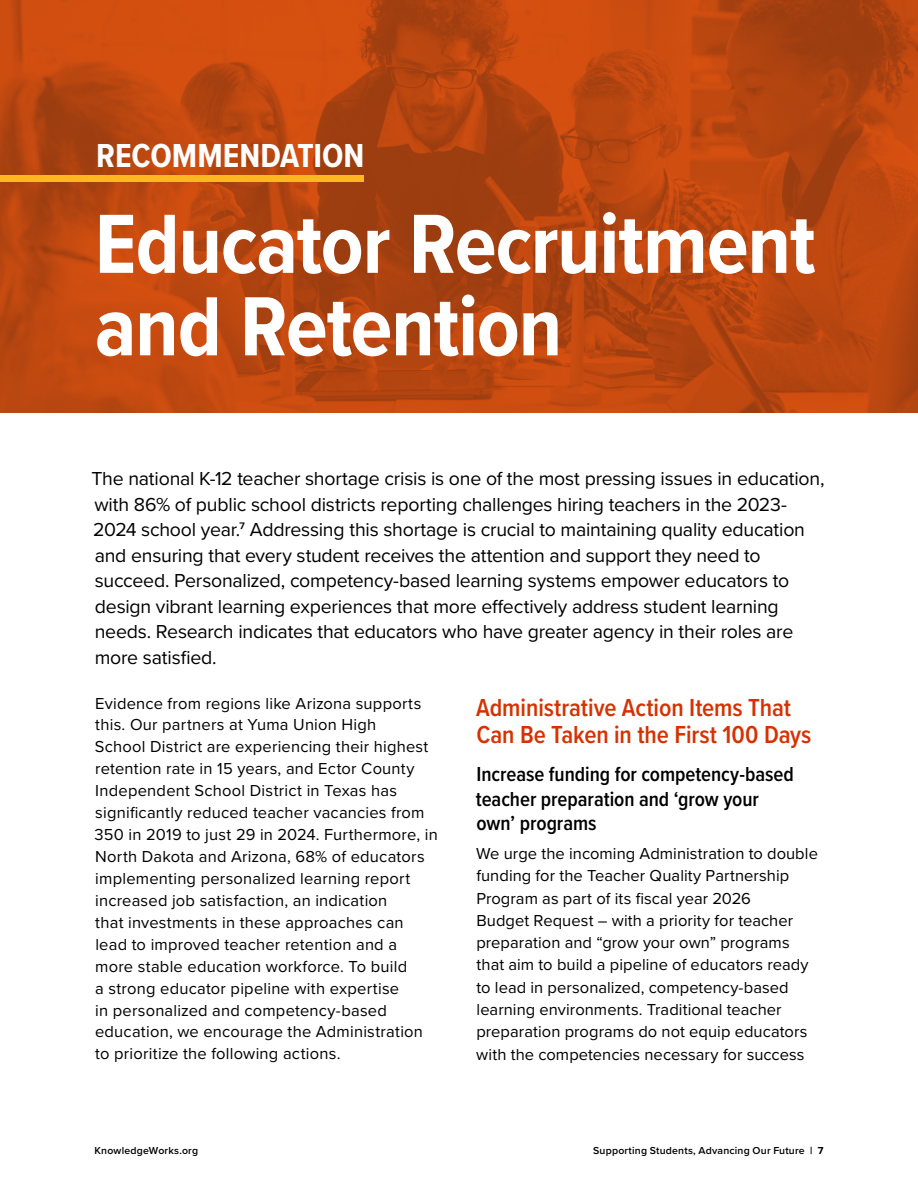
<style>
.page{position:relative;width:918px;height:1188px;background:#fff}
.page>*{position:absolute;margin:0;border:0;box-sizing:border-box;transform-origin:0 0}
.t1{font:700 87px/82.5px "Proxima Nova Cond";letter-spacing:-.015em;color:#fff}
.t2{font:700 34.5px "Proxima Nova Cond";color:#fff}
.t3{font:600 25.5px/27.5px "Proxima Nova Cond";letter-spacing:-.005em;color:#d63100}
.t4{font:600 21px/24.5px "Proxima Nova Cond";color:#000}
.t5{font:19.5px/25.5px "Proxima Nova";letter-spacing:-.01em;color:#000}
.t6{font:16.5px/21.9px "Proxima Nova";letter-spacing:.01em;color:#000}
.t7{font:600 10.5px "Proxima Nova";letter-spacing:.02em;color:#000}
.s1{font-weight:600;font-size:16.5px}
.s2{font-weight:700}
</style>
<div class="page">
<img style="left:0;top:0;width:918px;height:413px">
<div style="left:0;top:175px;width:364px;height:7px;background:#ffb81c"></div>
<h2 class="t2" style="left:96px;top:130px;width:270px">RECOMMENDATION</h2>
<h2 class="t1" style="left:95px;top:201px;width:722px">Educator Recruitment and Retention</h2>
<p class="t5" style="left:91px;top:465px;width:735px">The national K-12 teacher shortage crisis is one of the most pressing issues in education, with 86% of public school districts reporting challenges hiring teachers in the 2023- 2024 school year.<span class="s1">7</span> Addressing this shortage is crucial to maintaining quality education and ensuring that every student receives the attention and support they need to succeed. Personalized, competency-based learning systems empower educators to design vibrant learning experiences that more effectively address student learning needs. Research indicates that educators who have greater agency in their roles are more satisfied.</p>
<p class="t6" style="left:95px;top:691px;width:345px">Evidence from regions like Arizona supports this. Our partners at Yuma Union High<br>School District are experiencing their highest retention rate in 15 years, and Ector County Independent School District in Texas has significantly reduced teacher vacancies from 350 in 2019 to just 29 in 2024. Furthermore, in North Dakota and Arizona, 68% of educators implementing personalized learning report increased job satisfaction, an indication<br>that investments in these approaches can lead to improved teacher retention and a more stable education workforce. To build<br>a strong educator pipeline with expertise<br>in personalized and competency-based education, we encourage the Administration to prioritize the following actions.</p>
<h3 class="t3" style="left:476px;top:693px;width:337px">Administrative Action Items That<br>Can Be Taken in the First 100 Days</h3>
<h4 class="t4" style="left:476px;top:761px;width:320px">Increase funding for competency-based teacher preparation and ‘grow your own’ programs</h4>
<p class="t6" style="left:476px;top:842px;width:343px">We urge the incoming Administration to double funding for the Teacher Quality Partnership Program as part of its fiscal year 2026<br>Budget Request – with a priority for teacher preparation and “grow your own” programs that aim to build a pipeline of educators ready to lead in personalized, competency-based learning environments. Traditional teacher preparation programs do not equip educators with the competencies necessary for success</p>
<p class="t7" style="left:95px;top:1143px;width:105px">KnowledgeWorks.org</p>
<p class="t7" style="left:593px;top:1143px;width:232px">Supporting Students, Advancing Our Future <span class="s2">| 7</span></p>
</div>
